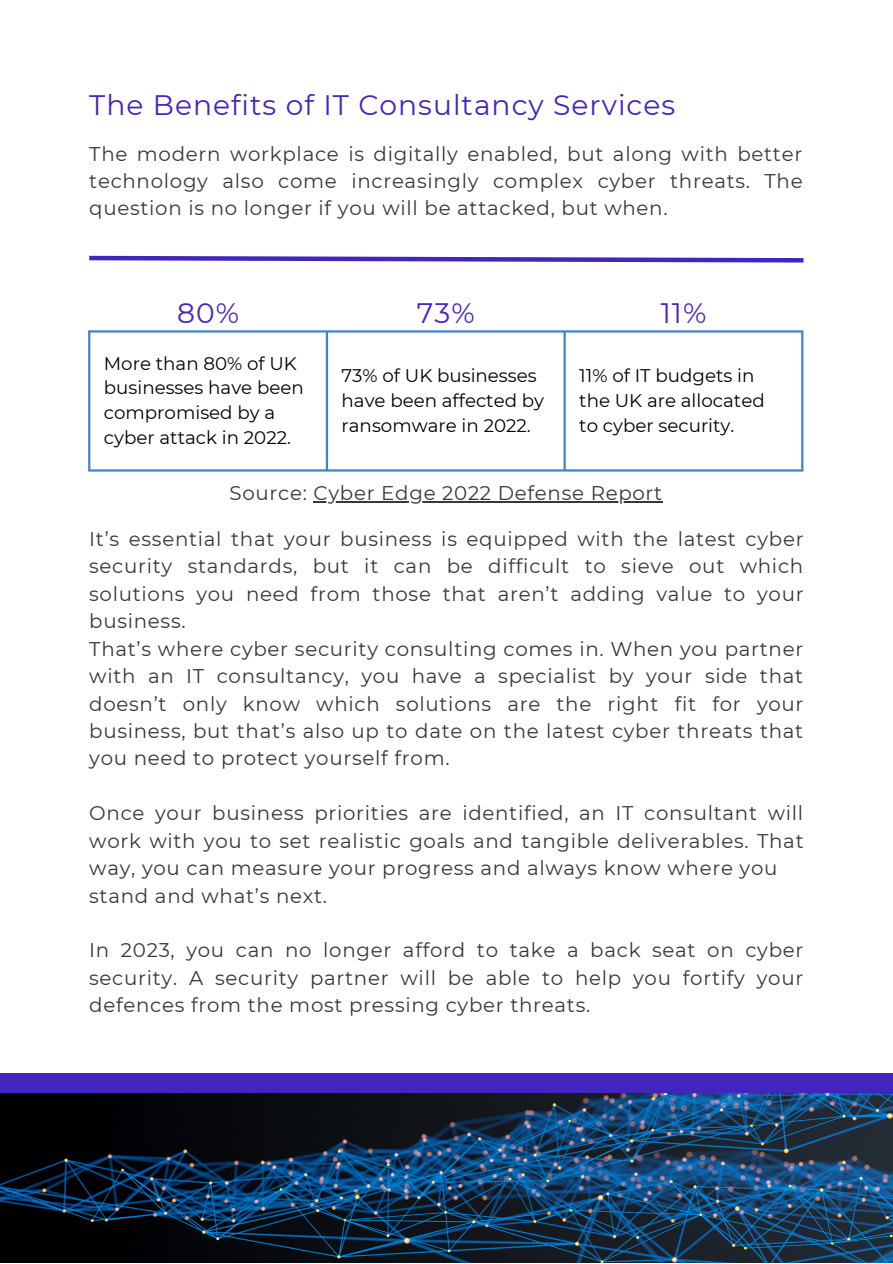
<style>
.page{position:relative;width:893px;height:1264px;background:#fff}
.page>*{position:absolute;margin:0;border:0;box-sizing:border-box;transform-origin:0 0}
.t1{font:28.05px "Montserrat";letter-spacing:.035em;color:#4325be}
.t2{font:19.8px/27.5px "Montserrat";letter-spacing:.035em;color:#383838;text-align:justify}
.t3{font:18.3px/24.8px "Montserrat";color:#000}
</style>
<div class="page">
<svg style="left:89px;top:255px;width:715px;height:8px"></svg>
<hr style="left:88px;top:332px;width:2px;height:137px;background:#3f83ca">
<hr style="left:326px;top:332px;width:2px;height:137px;background:#3f83ca">
<hr style="left:563px;top:332px;width:2px;height:137px;background:#3f83ca">
<hr style="left:801px;top:332px;width:2px;height:137px;background:#3f83ca">
<hr style="left:88px;top:330px;width:715px;height:2px;background:#3f83ca">
<hr style="left:88px;top:469px;width:715px;height:2px;background:#3f83ca">
<div style="left:0;top:1073px;width:892px;height:152px;background:#4325be"></div>
<img style="left:0;top:1093px;width:892px;height:169px">
<hr style="left:313px;top:501px;width:350px;height:1px;background:#383838">
<p class="t1" style="left:89px;top:87px;width:587px">The Benefits of IT Consultancy Services</p>
<p class="t2" style="left:89px;top:140px;width:714px;line-height:27px">The modern workplace is digitally enabled, but along with better technology also come increasingly complex cyber threats. The question is no longer if you will be attacked, but when.</p>
<p class="t1" style="left:177px;top:296px;width:63px">80%</p>
<p class="t1" style="left:417px;top:296px;width:59px">73%</p>
<p class="t1" style="left:660px;top:296px;width:47px">11%</p>
<p class="t3" style="left:104px;top:351px;width:194px">More than 80% of UK</p>
<p class="t3" style="left:104px;top:375px;width:201px">businesses have been</p>
<p class="t3" style="left:104px;top:400px;width:188px">compromised by a cyber attack in 2022.</p>
<p class="t3" style="left:341px;top:363px;width:204px">73% of UK businesses have been affected by ransomware in 2022.</p>
<p class="t3" style="left:579px;top:363px;width:187px">11% of IT budgets in the UK are allocated to cyber security.</p>
<p class="t2" style="left:229px;top:479px;width:434px">Source: Cyber Edge 2022 Defense Report</p>
<p class="t2" style="left:89px;top:525px;width:715px">It’s essential that your business is equipped with the latest cyber security standards, but it can be difficult to sieve out which solutions you need from those that aren’t adding value to your business.</p>
<p class="t2" style="left:89px;top:635px;width:715px">That’s where cyber security consulting comes in. When you partner with an IT consultancy, you have a specialist by your side that doesn’t only know which solutions are the right fit for your business, but that’s also up to date on the latest cyber threats that you need to protect yourself from.</p>
<p class="t2" style="left:89px;top:799px;width:715px">Once your business priorities are identified, an IT consultant will work with you to set realistic goals and tangible deliverables. That way, you can measure your progress and always know where you</p>
<p class="t2" style="left:89px;top:881px;width:239px">stand and what’s next.</p>
<p class="t2" style="left:89px;top:936px;width:715px">In 2023, you can no longer afford to take a back seat on cyber security. A security partner will be able to help you fortify your defences from the most pressing cyber threats.</p>
</div>
